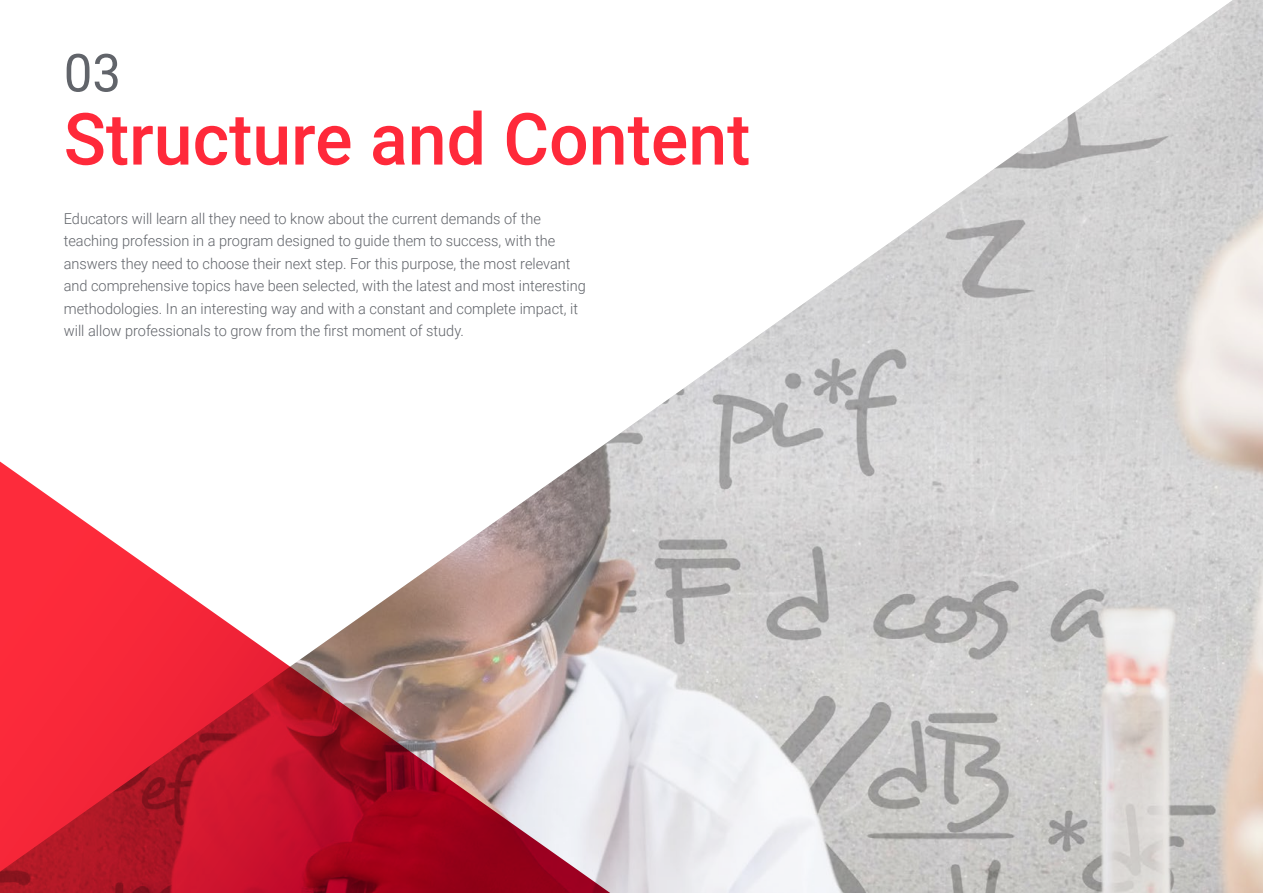
<style>
.page{position:relative;width:1263px;height:893px;background:#fff}
.page>*{position:absolute;margin:0;border:0;box-sizing:border-box;transform-origin:0 0}
.t1{font:500 72px "Roboto";color:#ff293a}
.t2{font:52.5px "Roboto";color:#61646a}
.t3{font:300 15px/22.5px "Roboto";color:#61646a}
</style>
<div class="page">
<img style="left:602px;top:0;width:661px;height:893px">
<svg style="left:0;top:446px;width:640px;height:447px"></svg>
<h2 class="t2" style="left:64px;top:36px;width:59px">03</h2>
<h1 class="t1" style="left:64px;top:89px;width:688px">Structure and Content</h1>
<p class="t3" style="left:64px;top:207px;width:523px">Educators will learn all they need to know about the current demands of the teaching profession in a program designed to guide them to success, with the answers they need to choose their next step. For this purpose, the most relevant and comprehensive topics have been selected, with the latest and most interesting methodologies. In an interesting way and with a constant and complete impact, it will allow professionals to grow from the first moment of study.</p>
</div>
